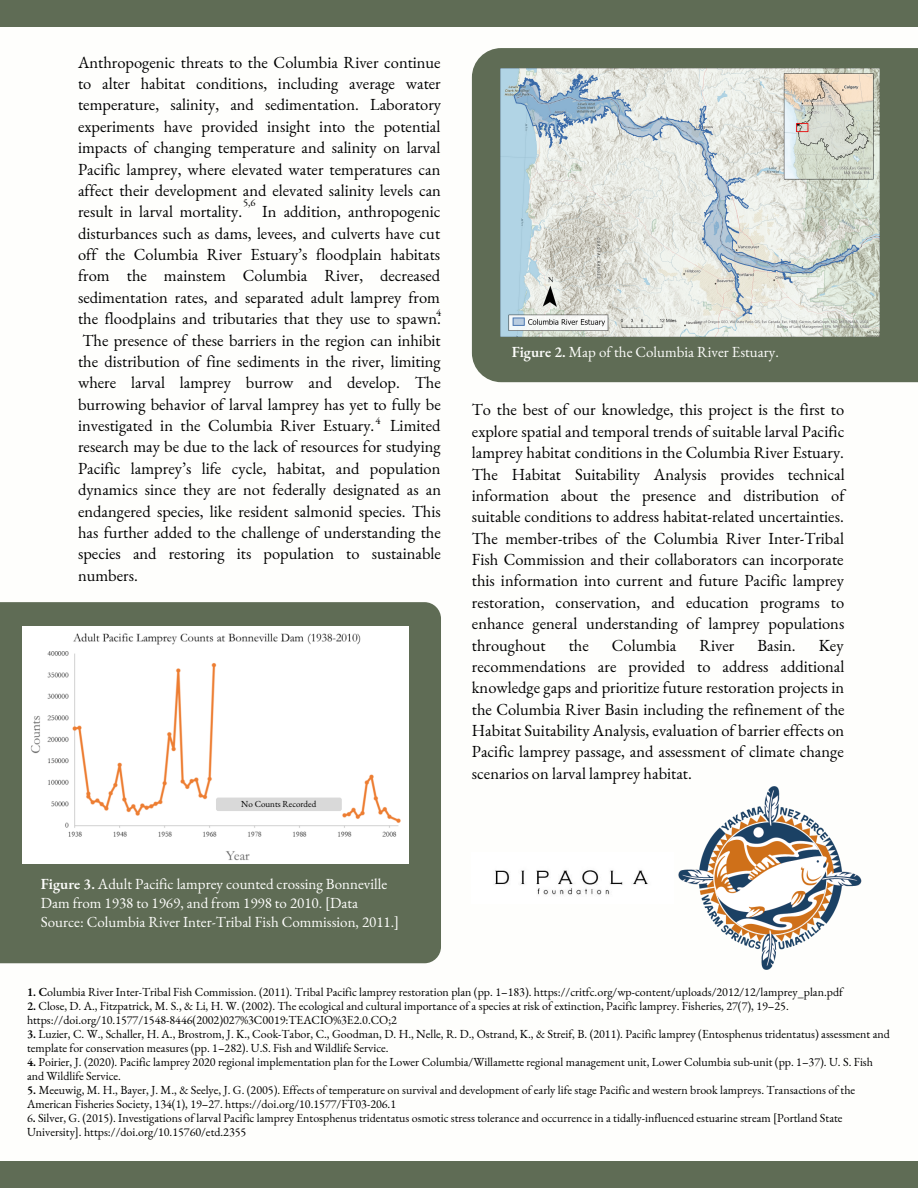
<style>
.page{position:relative;width:918px;height:1188px;background:#fff}
.page>*{position:absolute;margin:0;border:0;box-sizing:border-box;transform-origin:0 0}
.t1{font:16.5px/21.3px "EB Garamond";color:#000;text-align:justify}
.t2{font:15px/19.2px "EB Garamond";color:#fefefc}
.t3{font:12px/14px "EB Garamond";color:#000}
.t4{font:10.5px "EB Garamond";color:#000}
.t5{font:9px "EB Garamond";color:#000}
.s1{font-weight:600}
</style>
<div class="page">
<img style="left:494px;top:870px;width:154px;height:25px">
<div style="left:0;top:0;width:918px;height:27px;background:#5f6c55"></div>
<img style="left:678px;top:786px;width:184px;height:184px">
<div style="left:472px;top:48px;width:446px;height:334px;background:#5f6c55"></div>
<div style="left:0;top:1161px;width:918px;height:27px;background:#5f6c55"></div>
<div style="left:0;top:602px;width:441px;height:361px;background:#5f6c55"></div>
<img style="left:501px;top:69px;width:379px;height:268px">
<img style="left:23px;top:627px;width:386px;height:237px">
<div style="left:216px;top:798px;width:126px;height:13px;background:#d9d9d9;border-radius:2px"></div>
<p class="t1" style="left:78px;top:51px;width:365px">Anthropogenic threats to the Columbia River continue to alter habitat conditions, including average water temperature, salinity, and sedimentation. Laboratory experiments have provided insight into the potential impacts of changing temperature and salinity on larval Pacific lamprey, where elevated water temperatures can affect their development and elevated salinity levels can result in larval mortality. In addition, anthropogenic disturbances such as dams, levees, and culverts have cut off the Columbia River Estuary’s floodplain habitats from the mainstem Columbia River, decreased sedimentation rates, and separated adult lamprey from the floodplains and tributaries that they use to spawn.<br>The presence of these barriers in the region can inhibit the distribution of fine sediments in the river, limiting where larval lamprey burrow and develop. The burrowing behavior of larval lamprey has yet to fully be investigated in the Columbia River Estuary. Limited research may be due to the lack of resources for studying Pacific lamprey’s life cycle, habitat, and population dynamics since they are not federally designated as an endangered species, like resident salmonid species. This has further added to the challenge of understanding the species and restoring its population to sustainable numbers.</p>
<p class="t4" style="left:243px;top:196px;width:14px">5,6</p>
<p class="t4" style="left:436px;top:305px;width:7px">4</p>
<p class="t4" style="left:376px;top:414px;width:7px">4</p>
<p class="t5" style="left:241px;top:798px;width:76px">No Counts Recorded</p>
<p class="t2" style="left:41px;top:874px;width:360px"><span class="s1">Figure 3.</span> Adult Pacific lamprey counted crossing Bonneville<br>Dam from 1938 to 1969, and from 1998 to 2010. [Data<br>Source: Columbia River Inter-Tribal Fish Commission, 2011.]</p>
<p class="t2" style="left:512px;top:342px;width:269px"><span class="s1">Figure 2.</span> Map of the Columbia River Estuary.</p>
<p class="t1" style="left:472px;top:399px;width:374px">To the best of our knowledge, this project is the first to explore spatial and temporal trends of suitable larval Pacific lamprey habitat conditions in the Columbia River Estuary.<br>The Habitat Suitability Analysis provides technical information about the presence and distribution of suitable conditions to address habitat-related uncertainties.<br>The member-tribes of the Columbia River Inter-Tribal Fish Commission and their collaborators can incorporate this information into current and future Pacific lamprey restoration, conservation, and education programs to enhance general understanding of lamprey populations throughout</p>
<p class="t1" style="left:569px;top:634px;width:22px">the</p>
<p class="t1" style="left:612px;top:634px;width:66px">Columbia</p>
<p class="t1" style="left:699px;top:634px;width:36px">River</p>
<p class="t1" style="left:758px;top:634px;width:40px">Basin.</p>
<p class="t1" style="left:472px;top:634px;width:374px;text-indent:347px">Key recommendations are provided to address additional knowledge gaps and prioritize future restoration projects in the Columbia River Basin including the refinement of the Habitat Suitability Analysis, evaluation of barrier effects on Pacific lamprey passage, and assessment of climate change scenarios on larval lamprey habitat.</p>
<p class="t3" style="left:27px;top:985px;width:817px"><span class="s1">1. C</span>olumbia River Inter-Tribal Fish Commission. (2011). Tribal Pacific lamprey restoration plan (pp. 1–183). https://critfc.org/wp-content/uploads/2012/12/lamprey_plan.pdf</p>
<p class="t3" style="left:27px;top:999px;width:763px"><span class="s1">2.</span> Close, D. A., Fitzpatrick, M. S., &amp; Li, H. W. (2002). The ecological and cultural importance of a species at risk of extinction, Pacific lamprey. Fisheries, 27(7), 19–25. https://doi.org/10.1577/1548-8446(2002)027%3C0019:TEACIO%3E2.0.CO;2</p>
<p class="t3" style="left:27px;top:1027px;width:864px"><span class="s1">3.</span> Luzier, C. W., Schaller, H. A., Brostrom, J. K., Cook-Tabor, C., Goodman, D. H., Nelle, R. D., Ostrand, K., &amp; Streif, B. (2011). Pacific lamprey (Entosphenus tridentatus) assessment and template for conservation measures (pp. 1–282). U.S. Fish and Wildlife Service.</p>
<p class="t3" style="left:27px;top:1055px;width:847px"><span class="s1">4.</span> Poirier, J. (2020). Pacific lamprey 2020 regional implementation plan for the Lower Columbia/Willamette regional management unit, Lower Columbia sub-unit (pp. 1–37). U. S. Fish and Wildlife Service.</p>
<p class="t3" style="left:27px;top:1083px;width:830px"><span class="s1">5.</span> Meeuwig, M. H., Bayer, J. M., &amp; Seelye, J. G. (2005). Effects of temperature on survival and development of early life stage Pacific and western brook lampreys. Transactions of the<br>American Fisheries Society, 134(1), 19–27. https://doi.org/10.1577/FT03-206.1</p>
<p class="t3" style="left:27px;top:1111px;width:817px">6<span class="s1">.</span> Silver, G. (2015). Investigations of larval Pacific lamprey Entosphenus tridentatus osmotic stress tolerance and occurrence in a tidally-influenced estuarine stream [Portland State<br>University]. https://doi.org/10.15760/etd.2355</p>
</div>
